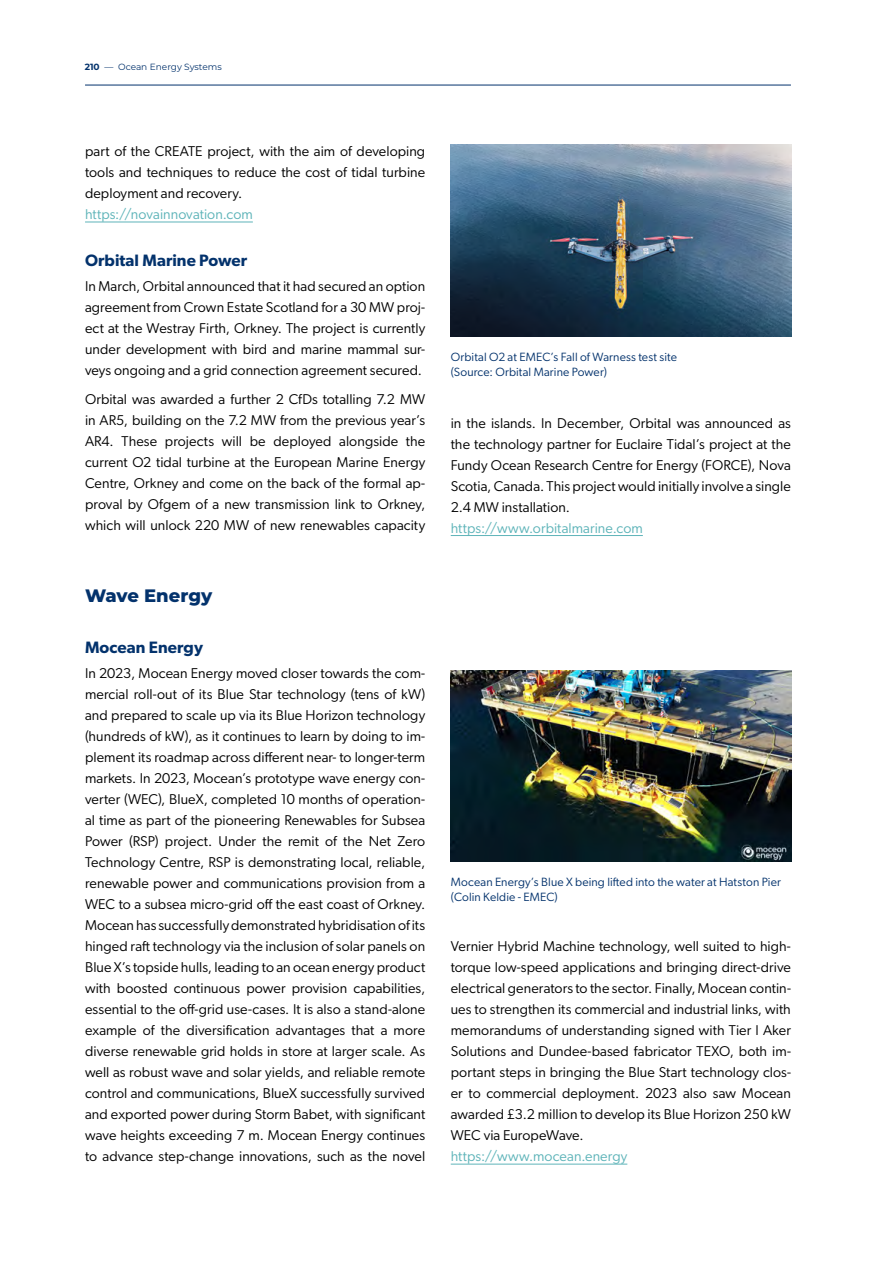
<style>
.page{position:relative;width:893px;height:1263px;background:#fff}
.page>*{position:absolute;margin:0;border:0;box-sizing:border-box;transform-origin:0 0}
.t1{font:800 18px "Montserrat";letter-spacing:-.005em;color:#03326c}
.t2{font:600 16.5px "Gibson";letter-spacing:.005em;color:#03326c}
.t3{font:14.25px/21px "Gibson";letter-spacing:.005em;color:#000;text-align:justify}
.t4{font:14.25px "Gibson";letter-spacing:.005em;color:#5eb4b9}
.t5{font:12px/15px "Gibson";letter-spacing:.01em;color:#03326c}
.t6{font:9px "Montserrat";color:#03326c}
.s1{font-weight:700}
</style>
<div class="page">
<hr style="left:85px;top:85px;width:706px;height:1px;background:#03326c">
<hr style="left:85px;top:222px;width:168px;height:1px;background:#5eb4b9">
<img style="left:451px;top:671px;width:340px;height:191px">
<img style="left:451px;top:145px;width:340px;height:191px">
<hr style="left:451px;top:535px;width:192px;height:1px;background:#5eb4b9">
<hr style="left:451px;top:1164px;width:176px;height:1px;background:#5eb4b9">
<p class="t6" style="left:85px;top:61px;width:138px"><span class="s1">210</span> — Ocean Energy Systems</p>
<p class="t3" style="left:85px;top:140px;width:342px">part of the CREATE project, with the aim of developing tools and techniques to reduce the cost of tidal turbine deployment and recovery.</p>
<p class="t4" style="left:85px;top:205px;width:169px">https://novainnovation.com</p>
<p class="t2" style="left:85px;top:250px;width:164px">Orbital Marine Power</p>
<p class="t3" style="left:85px;top:275px;width:342px">In March, Orbital announced that it had secured an option agreement from Crown Estate Scotland for a 30 MW proj&shy;ect at the Westray Firth, Orkney. The project is currently under development with bird and marine mammal sur&shy;veys ongoing and a grid connection agreement secured.</p>
<p class="t3" style="left:85px;top:389px;width:342px">Orbital was awarded a further 2 CfDs totalling 7.2 MW in AR5, building on the 7.2 MW from the previous year’s AR4. These projects will be deployed alongside the current O2 tidal turbine at the European Marine Energy Centre, Orkney and come on the back of the formal ap&shy;proval by Ofgem of a new transmission link to Orkney, which will unlock 220 MW of new renewables capacity</p>
<p class="t1" style="left:85px;top:582px;width:129px">Wave Energy</p>
<p class="t2" style="left:85px;top:637px;width:119px">Mocean Energy</p>
<p class="t3" style="left:85px;top:662px;width:342px">In 2023, Mocean Energy moved closer towards the com&shy;mercial roll-out of its Blue Star technology (tens of kW) and prepared to scale up via its Blue Horizon technology (hundreds of kW), as it continues to learn by doing to im&shy;plement its roadmap across different near- to longer-term markets. In 2023, Mocean’s prototype wave energy con&shy;verter (WEC), BlueX, completed 10 months of operation&shy;al time as part of the pioneering Renewables for Subsea Power (RSP) project. Under the remit of the Net Zero Technology Centre, RSP is demonstrating local, reliable, renewable power and communications provision from a WEC to a subsea micro-grid off the east coast of Orkney.<br>Mocean has successfully demonstrated hybridisation of its hinged raft technology via the inclusion of solar panels on Blue X’s topside hulls, leading to an ocean energy product with boosted continuous power provision capabilities, essential to the off-grid use-cases. It is also a stand-alone example of the diversification advantages that a more diverse renewable grid holds in store at larger scale. As well as robust wave and solar yields, and reliable remote control and communications, BlueX successfully survived and exported power during Storm Babet, with significant wave heights exceeding 7 m. Mocean Energy continues to advance step-change innovations, such as the novel</p>
<p class="t5" style="left:451px;top:349px;width:228px">Orbital O2 at EMEC’s Fall of Warness test site (Source: Orbital Marine Power)</p>
<p class="t3" style="left:451px;top:412px;width:342px">in the islands. In December, Orbital was announced as the technology partner for Euclaire Tidal’s project at the Fundy Ocean Research Centre for Energy (FORCE), Nova Scotia, Canada. This project would initially involve a single 2.4 MW installation.</p>
<p class="t4" style="left:451px;top:519px;width:194px">https://www.orbitalmarine.com</p>
<p class="t5" style="left:451px;top:874px;width:331px">Mocean Energy’s Blue X being lifted into the water at Hatston Pier (Colin Keldie - EMEC)</p>
<p class="t3" style="left:451px;top:935px;width:342px">Vernier Hybrid Machine technology, well suited to high&shy;torque low-speed applications and bringing direct-drive electrical generators to the sector. Finally, Mocean contin&shy;ues to strengthen its commercial and industrial links, with memorandums of understanding signed with Tier I Aker Solutions and Dundee-based fabricator TEXO, both im&shy;portant steps in bringing the Blue Start technology clos&shy;er to commercial deployment. 2023 also saw Mocean awarded £3.2 million to develop its Blue Horizon 250 kW WEC via EuropeWave.</p>
<p class="t4" style="left:451px;top:1148px;width:178px">https://www.mocean.energy</p>
</div>
